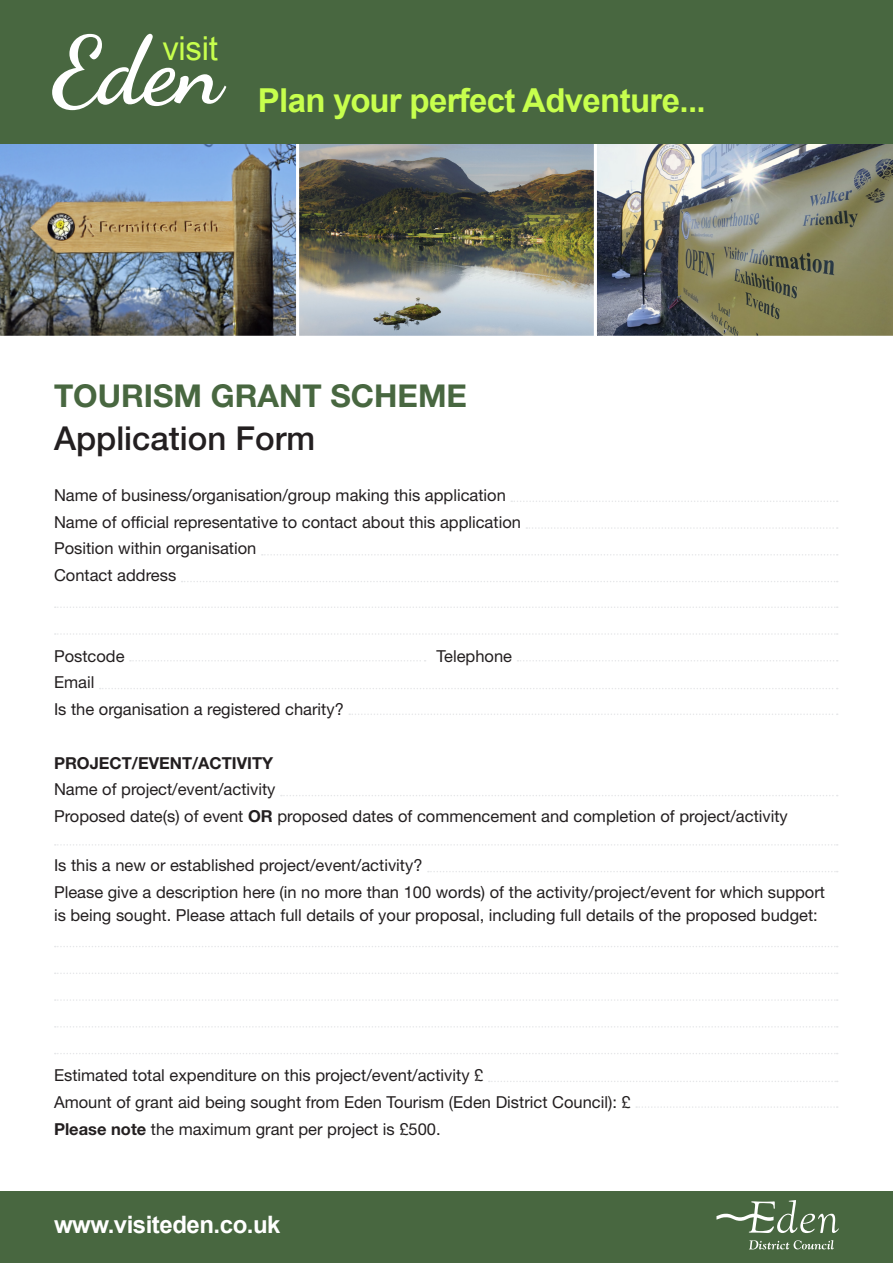
<style>
.page{position:relative;width:893px;height:1263px;background:#fff}
.page>*{position:absolute;margin:0;border:0;box-sizing:border-box;transform-origin:0 0}
.t1{font:700 94.65px "Dancing Script";color:#fff}
.t2{font:700 33px "Arial";letter-spacing:-.02em;color:#c7ff4d}
.t3{font:500 33px "Helvetica Neue";color:#231f20}
.t4{font:33px "Arial";letter-spacing:-.01em;color:#c7ff4d}
.t5{font:700 31.5px "Helvetica Neue";color:#486740}
.t6{font:700 24px "Arial";letter-spacing:-.02em;color:#fff}
.t7{font:16.5px/22.5px "Helvetica Neue";color:#231f20}
.t8{font:700 16.5px "Helvetica Neue";color:#231f20}
.s1{font-weight:700}
</style>
<div class="page">
<img style="left:597px;top:143px;width:296px;height:193px">
<img style="left:0;top:143px;width:296px;height:193px">
<img style="left:300px;top:143px;width:293px;height:192px">
<div style="left:296px;top:136px;width:301px;height:203px;border:3px solid #fff"></div>
<div style="left:0;top:1191px;width:893px;height:72px;background:#486740"></div>
<svg style="left:716px;top:1200px;width:123px;height:49px"></svg>
<div style="left:0;top:0;width:893px;height:143px;background:#486740"></div>
<svg style="left:511px;top:500px;width:327px;height:2px"></svg>
<svg style="left:526px;top:527px;width:312px;height:2px"></svg>
<svg style="left:262px;top:554px;width:576px;height:1px"></svg>
<svg style="left:182px;top:581px;width:656px;height:1px"></svg>
<svg style="left:55px;top:606px;width:783px;height:2px"></svg>
<svg style="left:55px;top:633px;width:783px;height:2px"></svg>
<svg style="left:130px;top:660px;width:296px;height:1px"></svg>
<svg style="left:517px;top:660px;width:321px;height:1px"></svg>
<svg style="left:100px;top:688px;width:738px;height:1px"></svg>
<svg style="left:349px;top:713px;width:489px;height:2px"></svg>
<svg style="left:281px;top:795px;width:557px;height:1px"></svg>
<svg style="left:55px;top:844px;width:783px;height:2px"></svg>
<svg style="left:428px;top:871px;width:410px;height:1px"></svg>
<svg style="left:55px;top:946px;width:783px;height:1px"></svg>
<svg style="left:55px;top:972px;width:783px;height:2px"></svg>
<svg style="left:55px;top:999px;width:783px;height:2px"></svg>
<svg style="left:55px;top:1026px;width:783px;height:1px"></svg>
<svg style="left:55px;top:1053px;width:783px;height:1px"></svg>
<svg style="left:489px;top:1081px;width:349px;height:1px"></svg>
<svg style="left:636px;top:1106px;width:202px;height:2px"></svg>
<h1 class="t1" style="left:53px;top:12px;width:171px">Eden</h1>
<h2 class="t4" style="left:162px;top:27px;width:57px">visit</h2>
<h2 class="t2" style="left:258px;top:78px;width:449px">Plan your perfect Adventure...</h2>
<p class="t5" style="left:54px;top:376px;width:414px">TOURISM GRANT SCHEME</p>
<p class="t3" style="left:54px;top:419px;width:263px">Application Form</p>
<p class="t7" style="left:54px;top:484px;width:453px">Name of business/organisation/group making this application</p>
<p class="t7" style="left:54px;top:510px;width:468px">Name of official representative to contact about this application</p>
<p class="t7" style="left:54px;top:537px;width:204px">Position within organisation</p>
<p class="t7" style="left:54px;top:564px;width:124px">Contact address</p>
<p class="t7" style="left:54px;top:644px;width:72px">Postcode</p>
<p class="t7" style="left:437px;top:644px;width:77px">Telephone</p>
<p class="t7" style="left:54px;top:671px;width:42px">Email</p>
<p class="t7" style="left:54px;top:698px;width:291px">Is the organisation a registered charity?</p>
<p class="t8" style="left:54px;top:752px;width:221px">PROJECT/EVENT/ACTIVITY</p>
<p class="t7" style="left:54px;top:778px;width:223px">Name of project/event/activity</p>
<p class="t7" style="left:54px;top:805px;width:735px">Proposed date(s) of event <span class="s1">OR</span> proposed dates of commencement and completion of project/activity</p>
<p class="t7" style="left:54px;top:854px;width:370px">Is this a new or established project/event/activity?</p>
<p class="t7" style="left:54px;top:881px;width:773px">Please give a description here (in no more than 100 words) of the activity/project/event for which support is being sought. Please attach full details of your proposal, including full details of the proposed budget:</p>
<p class="t7" style="left:54px;top:1064px;width:431px">Estimated total expenditure on this project/event/activity £</p>
<p class="t7" style="left:54px;top:1090px;width:578px">Amount of grant aid being sought from Eden Tourism (Eden District Council): £</p>
<p class="t7" style="left:54px;top:1117px;width:388px"><span class="s1">Please note</span> the maximum grant per project is £500.</p>
<h3 class="t6" style="left:54px;top:1208px;width:228px">www.visiteden.co.uk</h3>
</div>
